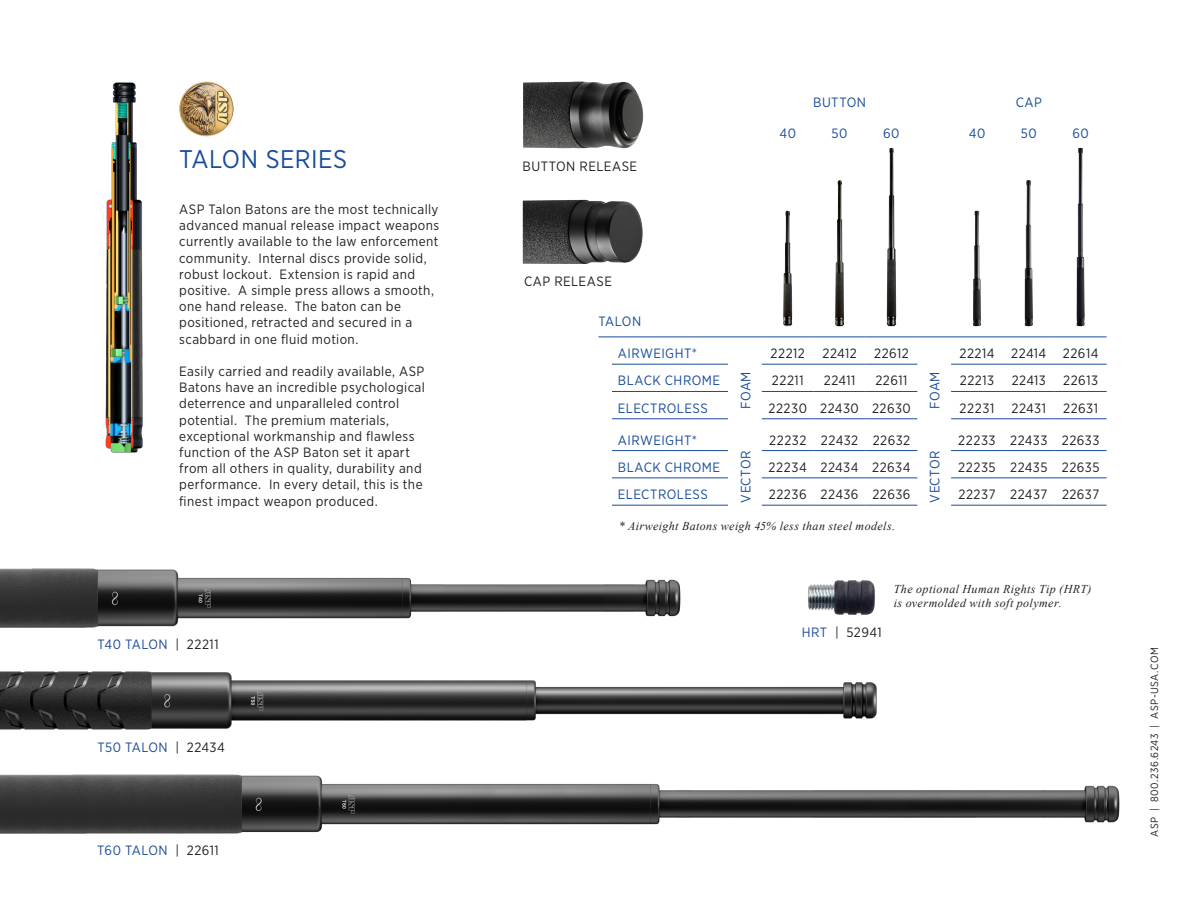
<style>
.page{position:relative;width:1188px;height:918px;background:#fff}
.page>*{position:absolute;margin:0;border:0;box-sizing:border-box;transform-origin:0 0}
.Subhead{font:25.5px "Gotham Narrow";letter-spacing:.015em;color:#184c99}
.Body_Copy_2_column{font:13.5px/16.2px "Gotham Narrow";letter-spacing:.03em;color:#231f20}
.Body_Copy{font:13.5px "Gotham Narrow";letter-spacing:.035em;color:#231f20}
.Body_Copy-2{font:13.5px "Gotham Narrow";letter-spacing:.035em;color:#184c99}
.Captions_ALL_CAP_8PT{font:13.5px "Gotham Narrow";letter-spacing:.035em;color:#1c4c9a}
.Captions_ALL_CAP_8PT-2{font:13.5px "Gotham Narrow";letter-spacing:.035em;color:#231f20}
.Body_Copy-3{font:italic 12px "Times New Roman";letter-spacing:.035em;color:#231f20}
.t1{font:10.5px "Gotham Narrow";letter-spacing:.045em;color:#231f20}
.s1{color:#231f20}
</style>
<div class="page">
<img style="left:0;top:504px;width:693px;height:124px">
<img style="left:0;top:774px;width:1120px;height:60px">
<img style="left:179px;top:82px;width:55px;height:54px">
<img style="left:105px;top:82px;width:38px;height:371px">
<img style="left:523px;top:200px;width:120px;height:64px">
<img style="left:523px;top:81px;width:121px;height:68px">
<img style="left:808px;top:580px;width:67px;height:35px">
<img style="left:0;top:671px;width:877px;height:59px">
<hr style="left:612px;top:364px;width:116px;height:1px;background:#184c99">
<hr style="left:762px;top:364px;width:52px;height:1px;background:#184c99">
<hr style="left:814px;top:364px;width:52px;height:1px;background:#184c99">
<hr style="left:866px;top:364px;width:51px;height:1px;background:#184c99">
<hr style="left:951px;top:364px;width:52px;height:1px;background:#184c99">
<hr style="left:1003px;top:364px;width:52px;height:1px;background:#184c99">
<hr style="left:1055px;top:364px;width:52px;height:1px;background:#184c99">
<hr style="left:612px;top:391px;width:116px;height:1px;background:#184c99">
<hr style="left:762px;top:391px;width:52px;height:1px;background:#184c99">
<hr style="left:814px;top:391px;width:52px;height:1px;background:#184c99">
<hr style="left:866px;top:391px;width:51px;height:1px;background:#184c99">
<hr style="left:951px;top:391px;width:52px;height:1px;background:#184c99">
<hr style="left:1003px;top:391px;width:52px;height:1px;background:#184c99">
<hr style="left:1055px;top:391px;width:52px;height:1px;background:#184c99">
<hr style="left:612px;top:450px;width:116px;height:1px;background:#184c99">
<hr style="left:612px;top:478px;width:116px;height:1px;background:#184c99">
<hr style="left:762px;top:450px;width:52px;height:1px;background:#184c99">
<hr style="left:814px;top:450px;width:52px;height:1px;background:#184c99">
<hr style="left:866px;top:450px;width:51px;height:1px;background:#184c99">
<hr style="left:951px;top:450px;width:52px;height:1px;background:#184c99">
<hr style="left:1003px;top:450px;width:52px;height:1px;background:#184c99">
<hr style="left:1055px;top:450px;width:52px;height:1px;background:#184c99">
<hr style="left:762px;top:478px;width:52px;height:1px;background:#184c99">
<hr style="left:814px;top:478px;width:52px;height:1px;background:#184c99">
<hr style="left:866px;top:478px;width:51px;height:1px;background:#184c99">
<hr style="left:951px;top:478px;width:52px;height:1px;background:#184c99">
<hr style="left:1003px;top:478px;width:52px;height:1px;background:#184c99">
<hr style="left:1055px;top:478px;width:52px;height:1px;background:#184c99">
<hr style="left:612px;top:505px;width:116px;height:1px;background:#184c99">
<hr style="left:762px;top:505px;width:52px;height:1px;background:#184c99">
<hr style="left:814px;top:505px;width:52px;height:1px;background:#184c99">
<hr style="left:866px;top:505px;width:51px;height:1px;background:#184c99">
<hr style="left:951px;top:505px;width:52px;height:1px;background:#184c99">
<hr style="left:1003px;top:505px;width:52px;height:1px;background:#184c99">
<hr style="left:1055px;top:505px;width:52px;height:1px;background:#184c99">
<hr style="left:612px;top:419px;width:116px;height:1px;background:#1c4c9a">
<hr style="left:762px;top:419px;width:52px;height:1px;background:#1c4c9a">
<hr style="left:814px;top:419px;width:52px;height:1px;background:#1c4c9a">
<hr style="left:866px;top:419px;width:51px;height:1px;background:#1c4c9a">
<hr style="left:951px;top:419px;width:52px;height:1px;background:#1c4c9a">
<hr style="left:1003px;top:419px;width:52px;height:1px;background:#1c4c9a">
<hr style="left:1055px;top:419px;width:52px;height:1px;background:#1c4c9a">
<svg style="left:598px;top:337px;width:14px;height:1px"></svg>
<hr style="left:612px;top:337px;width:116px;height:1px;background:#1c4c9a">
<hr style="left:728px;top:337px;width:34px;height:1px;background:#1c4c9a">
<hr style="left:762px;top:337px;width:52px;height:1px;background:#1c4c9a">
<hr style="left:814px;top:337px;width:52px;height:1px;background:#1c4c9a">
<hr style="left:866px;top:337px;width:51px;height:1px;background:#1c4c9a">
<hr style="left:917px;top:337px;width:34px;height:1px;background:#1c4c9a">
<hr style="left:951px;top:337px;width:52px;height:1px;background:#1c4c9a">
<hr style="left:1003px;top:337px;width:52px;height:1px;background:#1c4c9a">
<hr style="left:1055px;top:337px;width:52px;height:1px;background:#1c4c9a">
<img style="left:783px;top:211px;width:9px;height:115px">
<img style="left:835px;top:180px;width:9px;height:146px">
<img style="left:886px;top:148px;width:10px;height:179px">
<img style="left:973px;top:211px;width:8px;height:116px">
<img style="left:1024px;top:180px;width:9px;height:146px">
<img style="left:1076px;top:148px;width:9px;height:179px">
<p class="Subhead" style="left:179px;top:143px;width:169px">TALON SERIES</p>
<p class="Body_Copy_2_column" style="left:179px;top:201px;width:262px">ASP Talon Batons are the most technically advanced manual release impact weapons currently available to the law enforcement community. Internal discs provide solid, robust lockout. Extension is rapid and positive. A simple press allows a smooth, one hand release. The baton can be positioned, retracted and secured in a scabbard in one fluid motion.</p>
<p class="Body_Copy_2_column" style="left:179px;top:363px;width:247px">Easily carried and readily available, ASP Batons have an incredible psychological deterrence and unparalleled control potential. The premium materials, exceptional workmanship and flawless function of the ASP Baton set it apart from all others in quality, durability and performance. In every detail, this is the finest impact weapon produced.</p>
<p class="Captions_ALL_CAP_8PT" style="left:98px;top:635px;width:122px">T40 TALON <span class="s1">| 22211</span></p>
<p class="Captions_ALL_CAP_8PT" style="left:97px;top:739px;width:129px">T50 TALON <span class="s1">| 22434</span></p>
<p class="Captions_ALL_CAP_8PT" style="left:97px;top:842px;width:123px">T60 TALON <span class="s1">| 22611</span></p>
<p class="Body_Copy-2" style="left:813px;top:94px;width:54px">BUTTON</p>
<p class="Body_Copy-2" style="left:1016px;top:94px;width:28px">CAP</p>
<p class="Captions_ALL_CAP_8PT-2" style="left:523px;top:158px;width:116px">BUTTON RELEASE</p>
<p class="Captions_ALL_CAP_8PT-2" style="left:524px;top:273px;width:89px">CAP RELEASE</p>
<p class="Body_Copy-2" style="left:598px;top:313px;width:44px">TALON</p>
<p class="Body_Copy-2" style="left:618px;top:345px;width:81px">AIRWEIGHT*</p>
<p class="Body_Copy-2" style="left:779px;top:125px;width:18px">40</p>
<p class="Body_Copy-2" style="left:832px;top:125px;width:17px">50</p>
<p class="Body_Copy-2" style="left:883px;top:125px;width:18px">60</p>
<p class="Body_Copy-2" style="left:969px;top:125px;width:18px">40</p>
<p class="Body_Copy-2" style="left:1021px;top:125px;width:17px">50</p>
<p class="Body_Copy-2" style="left:1073px;top:125px;width:18px">60</p>
<p class="Body_Copy" style="left:771px;top:345px;width:36px">22212</p>
<p class="Body_Copy" style="left:822px;top:345px;width:36px">22412</p>
<p class="Body_Copy" style="left:874px;top:345px;width:36px">22612</p>
<p class="Body_Copy" style="left:959px;top:345px;width:37px">22214</p>
<p class="Body_Copy" style="left:1011px;top:345px;width:37px">22414</p>
<p class="Body_Copy" style="left:1063px;top:345px;width:37px">22614</p>
<p class="Body_Copy-2" style="left:737px;top:409px;width:39px;rotate:-90deg">FOAM</p>
<p class="Body_Copy-2" style="left:926px;top:409px;width:39px;rotate:-90deg">FOAM</p>
<p class="Body_Copy-2" style="left:618px;top:372px;width:104px">BLACK CHROME</p>
<p class="Body_Copy" style="left:772px;top:372px;width:33px">22211</p>
<p class="Body_Copy" style="left:824px;top:372px;width:33px">22411</p>
<p class="Body_Copy" style="left:875px;top:372px;width:34px">22611</p>
<p class="Body_Copy" style="left:960px;top:372px;width:36px">22213</p>
<p class="Body_Copy" style="left:1012px;top:372px;width:36px">22413</p>
<p class="Body_Copy" style="left:1063px;top:372px;width:36px">22613</p>
<p class="Body_Copy-2" style="left:618px;top:400px;width:91px">ELECTROLESS</p>
<p class="Body_Copy" style="left:768px;top:400px;width:40px">22230</p>
<p class="Body_Copy" style="left:820px;top:400px;width:40px">22430</p>
<p class="Body_Copy" style="left:872px;top:400px;width:40px">22630</p>
<p class="Body_Copy" style="left:960px;top:400px;width:36px">22231</p>
<p class="Body_Copy" style="left:1011px;top:400px;width:36px">22431</p>
<p class="Body_Copy" style="left:1063px;top:400px;width:36px">22631</p>
<p class="Body_Copy-2" style="left:618px;top:431px;width:81px">AIRWEIGHT*</p>
<p class="Body_Copy-2" style="left:737px;top:503px;width:53px;rotate:-90deg">VECTOR</p>
<p class="Body_Copy" style="left:769px;top:431px;width:39px">22232</p>
<p class="Body_Copy" style="left:821px;top:431px;width:39px">22432</p>
<p class="Body_Copy" style="left:873px;top:431px;width:39px">22632</p>
<p class="Body_Copy" style="left:958px;top:431px;width:39px">22233</p>
<p class="Body_Copy" style="left:1010px;top:431px;width:39px">22433</p>
<p class="Body_Copy" style="left:1062px;top:431px;width:39px">22633</p>
<p class="Body_Copy-2" style="left:926px;top:503px;width:53px;rotate:-90deg">VECTOR</p>
<p class="Body_Copy-2" style="left:618px;top:459px;width:104px">BLACK CHROME</p>
<p class="Body_Copy" style="left:769px;top:459px;width:40px">22234</p>
<p class="Body_Copy" style="left:820px;top:459px;width:40px">22434</p>
<p class="Body_Copy" style="left:872px;top:459px;width:40px">22634</p>
<p class="Body_Copy" style="left:958px;top:459px;width:39px">22235</p>
<p class="Body_Copy" style="left:1010px;top:459px;width:39px">22435</p>
<p class="Body_Copy" style="left:1062px;top:459px;width:39px">22635</p>
<p class="Body_Copy-2" style="left:618px;top:486px;width:91px">ELECTROLESS</p>
<p class="Body_Copy" style="left:769px;top:486px;width:39px">22236</p>
<p class="Body_Copy" style="left:821px;top:486px;width:39px">22436</p>
<p class="Body_Copy" style="left:872px;top:486px;width:40px">22636</p>
<p class="Body_Copy" style="left:958px;top:486px;width:39px">22237</p>
<p class="Body_Copy" style="left:1010px;top:486px;width:39px">22437</p>
<p class="Body_Copy" style="left:1062px;top:486px;width:39px">22637</p>
<p class="Body_Copy-3" style="left:619px;top:518px;width:278px">* Airweight Batons weigh 45% less than steel models.</p>
<p class="Captions_ALL_CAP_8PT" style="left:802px;top:624px;width:27px">HRT</p>
<p class="Captions_ALL_CAP_8PT-2" style="left:835px;top:624px;width:5px">|</p>
<p class="Captions_ALL_CAP_8PT-2" style="left:846px;top:624px;width:37px">52941</p>
<p class="Body_Copy-3" style="left:894px;top:580px;width:199px">The optional Human Rights Tip (HRT)</p>
<p class="Body_Copy-3" style="left:894px;top:595px;width:170px">is overmolded with soft polymer.</p>
<p class="t1" style="left:1148px;top:837px;width:191px;rotate:-90deg">ASP | 800.236.6243 | ASP-USA.COM</p>
</div>
